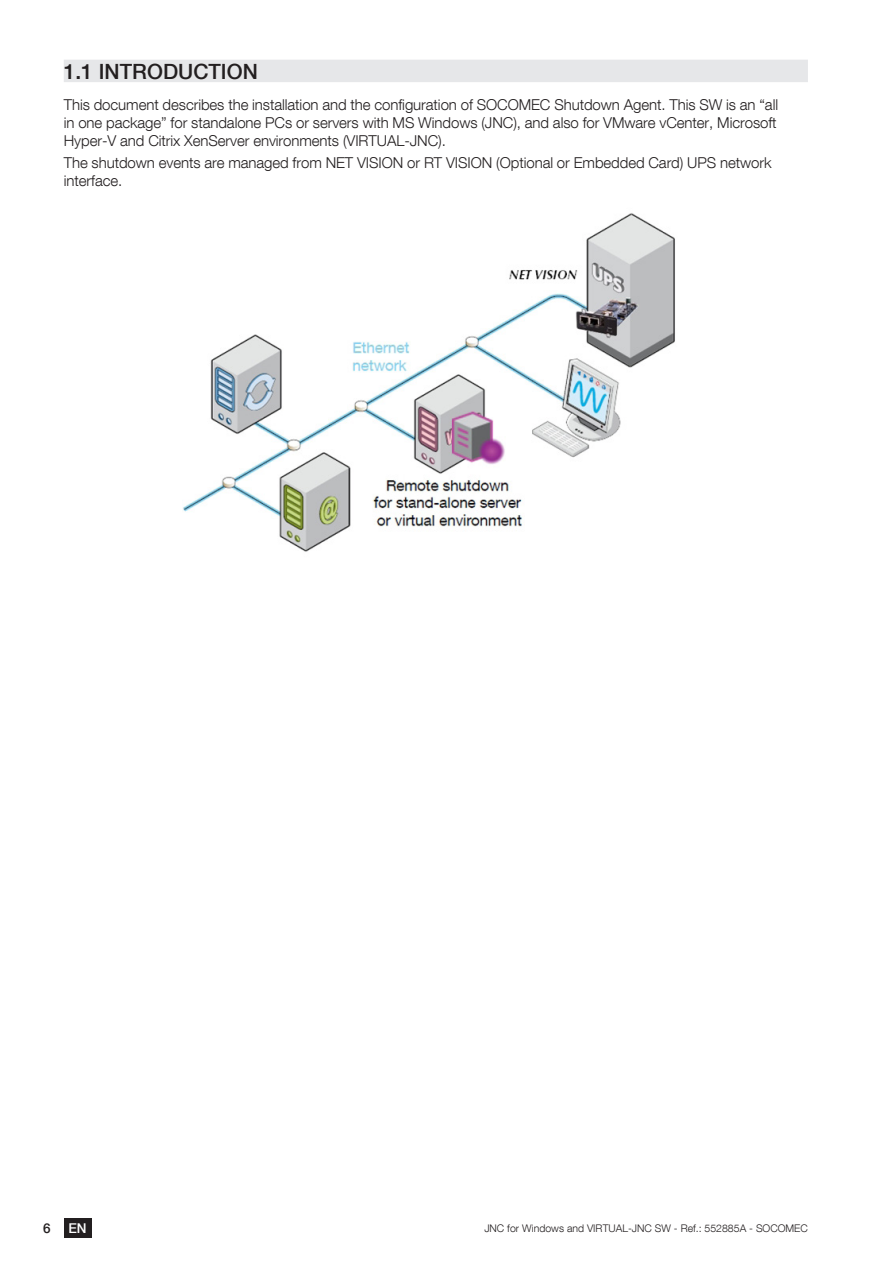
<style>
.page{position:relative;width:893px;height:1263px;background:#fff}
.page>*{position:absolute;margin:0;border:0;box-sizing:border-box;transform-origin:0 0}
.t1{font:500 21px "Helvetica Neue LT Com";color:#231f20}
.t2{font:300 15px/18px "Helvetica Neue LT Com";letter-spacing:-.005em;color:#231f20;text-align:justify}
.t3{font:500 13.5px "Helvetica Neue LT Com";color:#fff}
.t4{font:500 13.5px "Helvetica Neue LT Com";color:#231f20}
.t5{font:300 10.5px "Helvetica Neue LT Com";color:#231f20}
</style>
<div class="page">
<div style="left:64px;top:1218px;width:27px;height:19px;background:#231f20"></div>
<div style="left:64px;top:60px;width:744px;height:22px;background:#e6e7e9"></div>
<img style="left:183px;top:213px;width:492px;height:339px">
<h1 class="t1" style="left:64px;top:59px;width:196px">1.1 INTRODUCTION</h1>
<p class="t2" style="left:64px;top:95px;width:716px">This document describes the installation and the configuration of SOCOMEC Shutdown Agent. This SW is an “all in one package” for standalone PCs or servers with MS Windows (JNC), and also for VMware vCenter, Microsoft Hyper-V and Citrix XenServer environments (VIRTUAL-JNC).</p>
<p class="t2" style="left:64px;top:153px;width:709px">The shutdown events are managed from NET VISION or RT VISION (Optional or Embedded Card) UPS network interface.</p>
<p class="t4" style="left:43px;top:1220px;width:9px">6</p>
<p class="t3" style="left:68px;top:1220px;width:20px">EN</p>
<p class="t5" style="left:484px;top:1221px;width:325px">JNC for Windows and VIRTUAL-JNC SW - Ref.: 552885A - SOCOMEC</p>
</div>
